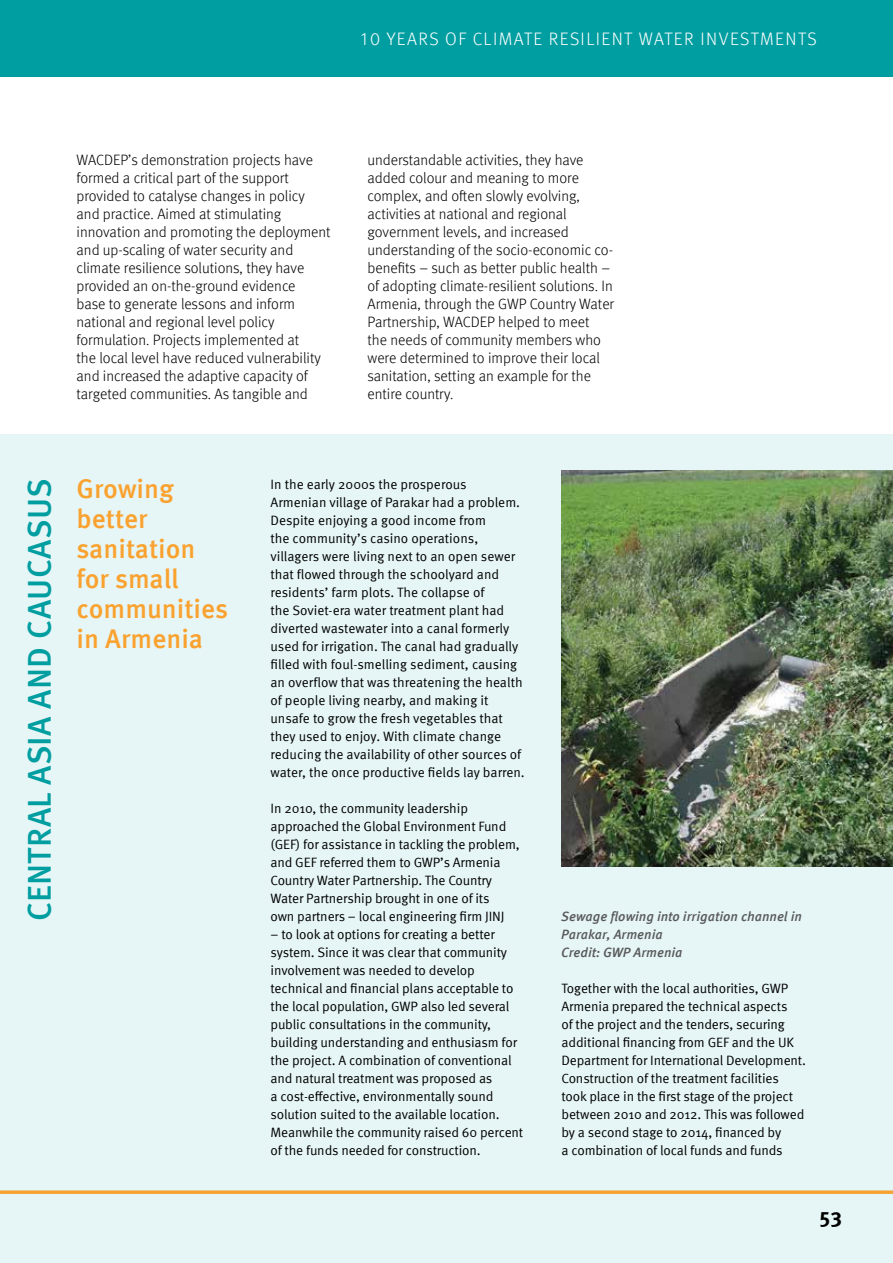
<style>
.page{position:relative;width:893px;height:1263px;background:#fff}
.page>*{position:absolute;margin:0;border:0;box-sizing:border-box;transform-origin:0 0}
.t1{font:500 33px "Meta Pro";letter-spacing:.01em;color:#009ea1}
.t2{font:500 27px/30px "Meta Pro";color:#faa22f}
.t3{font:700 21px "Meta Pro";color:#000}
.t4{font:300 18px "Meta Pro";color:#fff}
.t5{font:300 15px/18px "Meta Pro";color:#000}
.t6{font:13.5px/18px "Meta Pro";letter-spacing:-.01em;color:#000}
.t7{font:italic 500 13.5px/18px "Meta Pro";color:#58595b}
</style>
<div class="page">
<div style="left:0;top:435px;width:893px;height:828px;background:#e6f5f5"></div>
<div style="left:0;top:0;width:893px;height:77px;background:#009ea1"></div>
<hr style="left:0;top:1191px;width:893px;height:3px;background:#faa22f">
<img style="left:561px;top:471px;width:332px;height:396px">
<h3 class="t4" style="left:360px;top:26px;width:48px">10 years</h3>
<h3 class="t4" style="left:445px;top:26px;width:39px">of climate</h3>
<h3 class="t4" style="left:549px;top:26px;width:11px">resilient</h3>
<h3 class="t4" style="left:639px;top:26px;width:12px">water</h3>
<h3 class="t4" style="left:701px;top:26px;width:12px">investments</h3>
<p class="t5" style="left:77px;top:150px;width:256px">WACDEP’s demonstration projects have formed a critical part of the support provided to catalyse changes in policy and practice. Aimed at stimulating innovation and promoting the deployment and up-scaling of water security and climate resilience solutions, they have provided an on-the-ground evidence<br>base to generate lessons and inform national and regional level policy formulation. Projects implemented at<br>the local level have reduced vulnerability and increased the adaptive capacity of targeted communities. As tangible and</p>
<p class="t5" style="left:367px;top:150px;width:248px">understandable activities, they have added colour and meaning to more complex, and often slowly evolving, activities at national and regional government levels, and increased understanding of the socio-economic co&shy;benefits – such as better public health – of adopting climate-resilient solutions. In Armenia, through the GWP Country Water Partnership, WACDEP helped to meet<br>the needs of community members who were determined to improve their local sanitation, setting an example for the entire country.</p>
<h1 class="t1" style="left:14px;top:921px;width:441px;rotate:-90deg">Central Asia and Caucasus</h1>
<h2 class="t2" style="left:77px;top:472px;width:153px">Growing better sanitation for small communities in Armenia</h2>
<p class="t6" style="left:270px;top:474px;width:256px">In the early 2000s the prosperous Armenian village of Parakar had a problem.<br>Despite enjoying a good income from<br>the community’s casino operations, villagers were living next to an open sewer that flowed through the schoolyard and residents’ farm plots. The collapse of<br>the Soviet-era water treatment plant had diverted wastewater into a canal formerly used for irrigation. The canal had gradually filled with foul-smelling sediment, causing an overflow that was threatening the health of people living nearby, and making it unsafe to grow the fresh vegetables that they used to enjoy. With climate change reducing the availability of other sources of water, the once productive fields lay barren.</p>
<p class="t6" style="left:270px;top:798px;width:251px">In 2010, the community leadership approached the Global Environment Fund (GEF) for assistance in tackling the problem, and GEF referred them to GWP’s Armenia Country Water Partnership. The Country Water Partnership brought in one of its<br>own partners – local engineering firm JINJ</p>
<p class="t6" style="left:270px;top:924px;width:254px">– to look at options for creating a better system. Since it was clear that community involvement was needed to develop technical and financial plans acceptable to the local population, GWP also led several public consultations in the community, building understanding and enthusiasm for the project. A combination of conventional and natural treatment was proposed as<br>a cost-effective, environmentally sound solution suited to the available location.<br>Meanwhile the community raised 60 percent of the funds needed for construction.</p>
<p class="t7" style="left:561px;top:906px;width:242px">Sewage flowing into irrigation channel in<br>Parakar, Armenia<br>Credit: GWP Armenia</p>
<p class="t6" style="left:561px;top:978px;width:246px">Together with the local authorities, GWP Armenia prepared the technical aspects<br>of the project and the tenders, securing additional financing from GEF and the UK Department for International Development.<br>Construction of the treatment facilities took place in the first stage of the project between 2010 and 2012. This was followed by a second stage to 2014, financed by<br>a combination of local funds and funds</p>
<h3 class="t3" style="left:819px;top:1200px;width:24px">53</h3>
</div>
